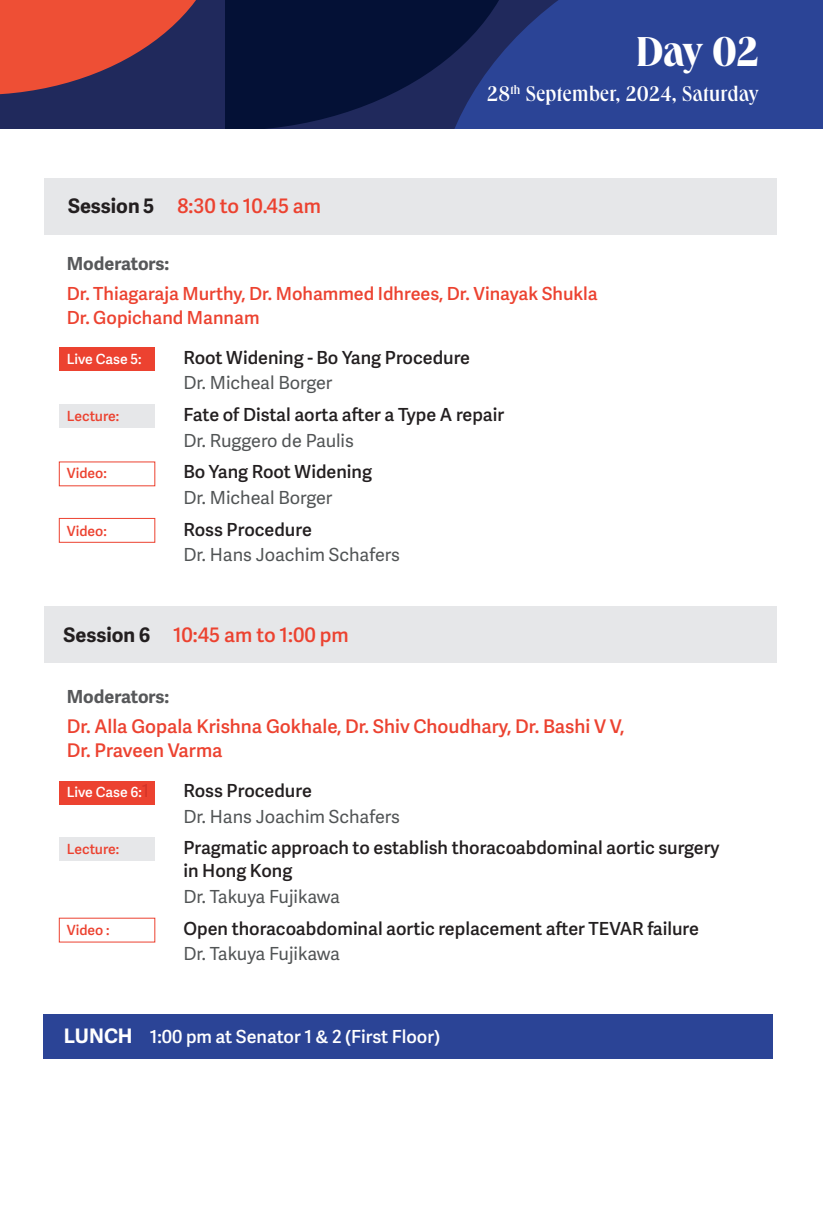
<style>
.page{position:relative;width:823px;height:1219px;background:#fff}
.page>*{position:absolute;margin:0;border:0;box-sizing:border-box;transform-origin:0 0}
.t1{font:700 43.2px "Queens Condensed";color:#fff}
.t2{font:500 22px "Queens Condensed";letter-spacing:.02em;color:#fff}
.t3{font:600 20px "Adelle Sans EXT";color:#ec4230}
.t4{font:600 18.8px/24px "Adelle Sans EXT";color:#ec4230}
.t5{font:600 18px/25.6px "Adelle Sans EXT";color:#231f20}
.t6{font:18px/25.6px "Adelle Sans EXT";color:#515455}
.t7{font:600 18px/30px "Adelle Sans EXT";color:#ec4230}
.t8{font:600 18px "Adelle Sans EXT";color:#fff}
.t9{font:700 18px "Adelle Sans EXT";color:#57585a}
.t10{font:600 14px "Adelle Sans EXT";color:#ec4230}
.t11{font:600 14px "Adelle Sans EXT";color:#fff}
.s1{font-weight:700;color:#231f20}
.s2{font-weight:700;color:#57585a}
.s3{font-weight:400;color:#515455}
.s4{font-weight:600;color:#231f20}
.s5{font-weight:400;font-size:18px;color:#d43327}
.s6{font-weight:700;font-size:20px}
</style>
<div class="page">
<div style="left:522px;top:0;width:300px;height:129px;background:#2b4496"></div>
<svg style="left:0;top:0;width:522px;height:129px;background:#3c2849"></svg>
<div style="left:59px;top:837px;width:96px;height:24px;background:#e6e7e9"></div>
<div style="left:44px;top:179px;width:732px;height:56px;background:#e6e7e9"></div>
<div style="left:44px;top:606px;width:732px;height:56px;background:#e6e7e9"></div>
<div style="left:44px;top:1014px;width:728px;height:44px;background:#2b4496"></div>
<div style="left:59px;top:518px;width:96px;height:25px;border:1px solid #ec4230"></div>
<div style="left:59px;top:347px;width:96px;height:24px;background:#ec4230"></div>
<div style="left:59px;top:404px;width:96px;height:24px;background:#e6e7e9"></div>
<div style="left:59px;top:781px;width:96px;height:24px;background:#ec4230"></div>
<p class="t3" style="left:68px;top:190px;width:254px"><span class="s1">Session 5</span> 8:30 to 10.45 am</p>
<p class="t1" style="left:635px;top:24px;width:124px">Day 02</p>
<p class="t2" style="left:486px;top:80px;width:273px">28<sup>th</sup> September, 2024, Saturday</p>
<p class="t7" style="left:67px;top:247px;width:532px"><span class="s2">Moderators:<br></span>Dr. Thiagaraja Murthy, Dr. Mohammed Idhrees, Dr. Vinayak Shukla</p>
<p class="t7" style="left:67px;top:301px;width:194px">Dr. Gopichand Mannam</p>
<p class="t11" style="left:67px;top:348px;width:76px">Live Case 5:</p>
<p class="t5" style="left:183px;top:343px;width:288px">Root Widening - Bo Yang Procedure<br><span class="s3">Dr. Micheal Borger</span></p>
<p class="t10" style="left:67px;top:405px;width:54px">Lecture:</p>
<p class="t5" style="left:183px;top:400px;width:322px">Fate of Distal aorta after a Type A repair<br><span class="s3">Dr. Ruggero de Paulis</span></p>
<p class="t10" style="left:67px;top:462px;width:42px">Video:</p>
<p class="t5" style="left:183px;top:458px;width:190px">Bo Yang Root Widening<br><span class="s3">Dr. Micheal Borger</span></p>
<p class="t10" style="left:67px;top:519px;width:42px">Video:</p>
<p class="t6" style="left:183px;top:515px;width:218px"><span class="s4">Ross Procedure<br></span>Dr. Hans Joachim Schafers</p>
<p class="t3" style="left:64px;top:619px;width:286px"><span class="s1">Session 6</span> 10:45 am to 1:00 pm</p>
<p class="t9" style="left:67px;top:682px;width:104px">Moderators:</p>
<p class="t4" style="left:67px;top:713px;width:559px">Dr. Alla Gopala Krishna Gokhale, Dr. Shiv Choudhary, Dr. Bashi V V,<br>Dr. Praveen Varma</p>
<p class="t11" style="left:67px;top:781px;width:84px">Live Case 6:<span class="s5">1</span></p>
<p class="t6" style="left:183px;top:777px;width:218px"><span class="s4">Ross Procedure<br></span>Dr. Hans Joachim Schafers</p>
<p class="t10" style="left:67px;top:838px;width:54px">Lecture:</p>
<p class="t5" style="left:183px;top:835px;width:537px;line-height:23px">Pragmatic approach to establish thoracoabdominal aortic surgery in Hong Kong</p>
<p class="t6" style="left:183px;top:883px;width:158px">Dr. Takuya Fujikawa</p>
<p class="t10" style="left:67px;top:918px;width:44px">Video :</p>
<p class="t5" style="left:183px;top:914px;width:516px">Open thoracoabdominal aortic replacement after TEVAR failure<br><span class="s3">Dr. Takuya Fujikawa</span></p>
<p class="t8" style="left:64px;top:1023px;width:378px"><span class="s6">LUNCH</span> 1:00 pm at Senator 1 &amp; 2 (First Floor)</p>
</div>
